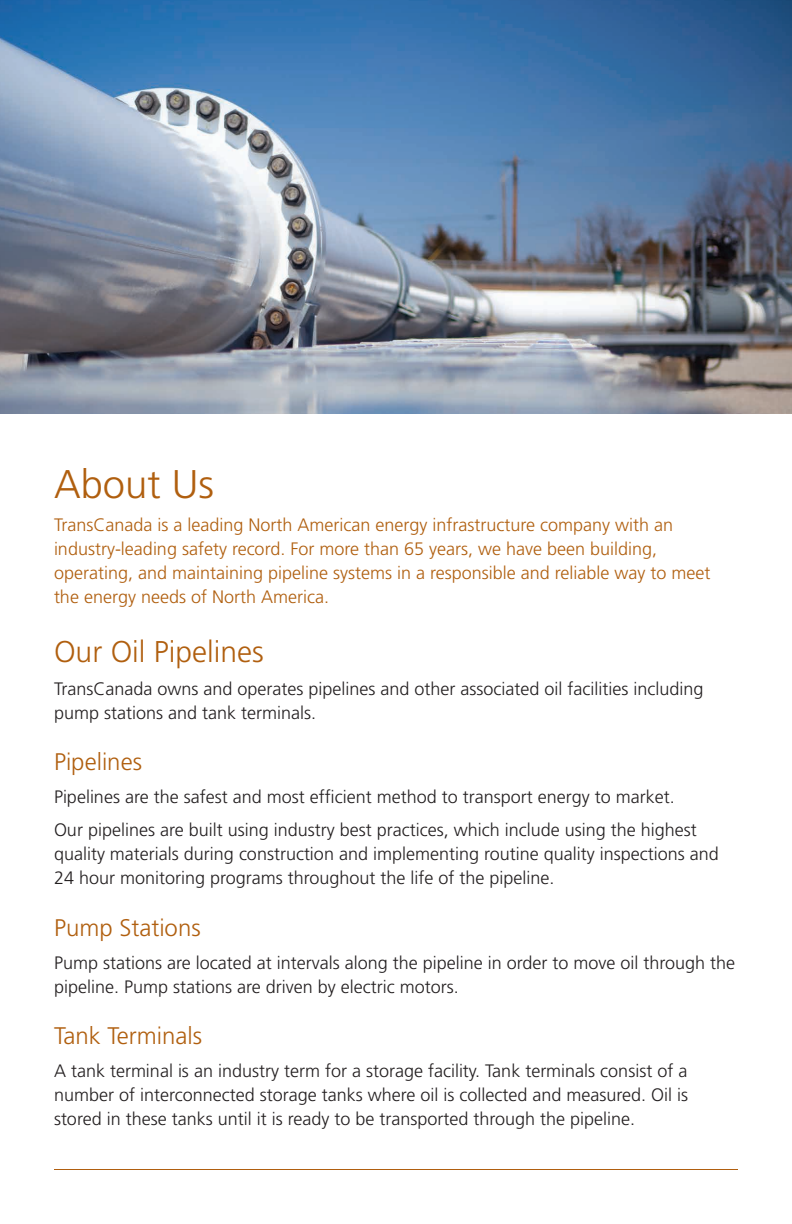
<style>
.page{position:relative;width:792px;height:1224px;background:#fff}
.page>*{position:absolute;margin:0;border:0;box-sizing:border-box;transform-origin:0 0}
.t1{font:300 40px "Frutiger";color:#b05f0f}
.Subhead{font:300 30px "Frutiger";color:#b05f0f}
.Subhead_2{font:300 24px "Frutiger";color:#b05f0f}
.Text{font:300 18px/24px "Frutiger";color:#231f20}
.Text-2{font:300 18px/24px "Frutiger";color:#b05f0f}
</style>
<div class="page">
<hr style="left:54px;top:1169px;width:684px;height:1px;background:#b05f0f">
<img style="left:0;top:0;width:792px;height:414px">
<p class="t1" style="left:54px;top:461px;width:162px">About Us</p>
<p class="Text-2" style="left:54px;top:513px;width:658px">TransCanada is a leading North American energy infrastructure company with an industry-leading safety record. For more than 65 years, we have been building, operating, and maintaining pipeline systems in a responsible and reliable way to meet the energy needs of North America.</p>
<p class="Subhead" style="left:54px;top:634px;width:211px">Our Oil Pipelines</p>
<p class="Text" style="left:54px;top:677px;width:651px">TransCanada owns and operates pipelines and other associated oil facilities including pump stations and tank terminals.</p>
<p class="Subhead_2" style="left:54px;top:748px;width:90px">Pipelines</p>
<p class="Text" style="left:54px;top:785px;width:622px">Pipelines are the safest and most efficient method to transport energy to market.</p>
<p class="Text" style="left:54px;top:818px;width:666px">Our pipelines are built using industry best practices, which include using the highest quality materials during construction and implementing routine quality inspections and<br>24 hour monitoring programs throughout the life of the pipeline.</p>
<p class="Subhead_2" style="left:54px;top:914px;width:148px">Pump Stations</p>
<p class="Text" style="left:54px;top:951px;width:683px">Pump stations are located at intervals along the pipeline in order to move oil through the pipeline. Pump stations are driven by electric motors.</p>
<p class="Subhead_2" style="left:54px;top:1022px;width:150px">Tank Terminals</p>
<p class="Text" style="left:54px;top:1059px;width:636px;text-align:justify">A tank terminal is an industry term for a storage facility. Tank terminals consist of a number of interconnected storage tanks where oil is collected and measured. Oil is stored in these tanks until it is ready to be transported through the pipeline.</p>
</div>
